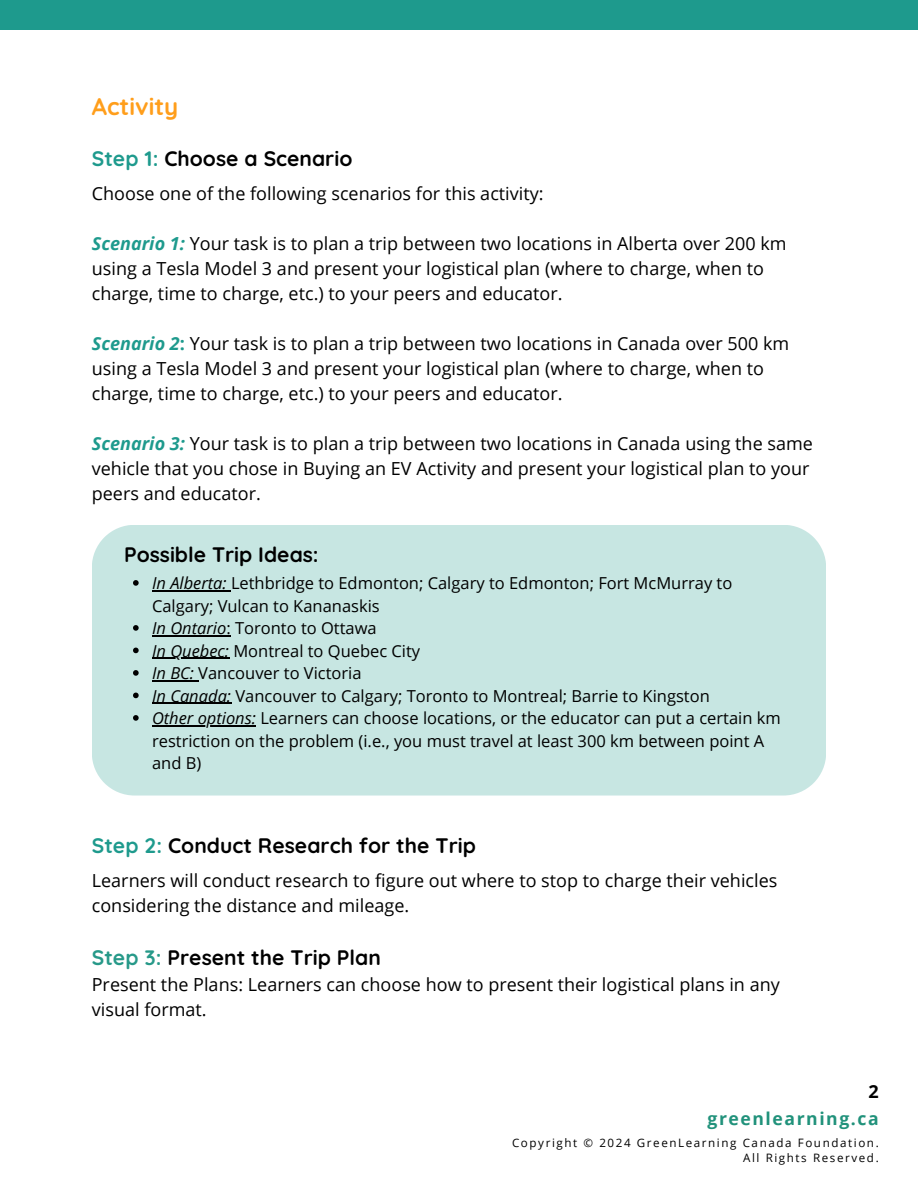
<style>
.page{position:relative;width:918px;height:1188px;background:#fff}
.page>*{position:absolute;margin:0;border:0;box-sizing:border-box;transform-origin:0 0}
.t1{font:700 24px "Quicksand";color:#ff9e1b}
.t2{font:700 21px "Quicksand";color:#000}
.t3{font:18px/25px "Open Sans";color:#000}
.t4{font:700 18px "Open Sans";color:#000}
.t5{font:700 17.55px "Open Sans";letter-spacing:.09em;color:#21927b}
.t6{font:16.5px/22.5px "Open Sans";color:#000}
.t7{font:11.55px "Open Sans";letter-spacing:.14em;color:#000}
.s1{color:#1e9a8d}
.s2{font-weight:700;font-style:italic;color:#1e9a8d}
.s3{font-weight:700;color:#1e9a8d}
.s4{font-style:italic}
.s5{color:#279989}
</style>
<div class="page">
<div style="left:0;top:0;width:918px;height:29px;background:#1e9a8d"></div>
<div style="left:92px;top:525px;width:734px;height:271px;background:#c7e6e2"></div>
<svg style="left:133px;top:580px;width:6px;height:6px"></svg>
<hr style="left:152px;top:590px;width:75px;height:1px;background:#000">
<svg style="left:133px;top:625px;width:6px;height:6px"></svg>
<hr style="left:152px;top:635px;width:74px;height:1px;background:#000">
<svg style="left:133px;top:648px;width:6px;height:5px"></svg>
<hr style="left:152px;top:658px;width:77px;height:1px;background:#000">
<svg style="left:133px;top:670px;width:6px;height:6px"></svg>
<hr style="left:152px;top:680px;width:46px;height:1px;background:#000">
<svg style="left:133px;top:693px;width:6px;height:5px"></svg>
<hr style="left:152px;top:703px;width:79px;height:1px;background:#000">
<svg style="left:133px;top:715px;width:6px;height:6px"></svg>
<hr style="left:152px;top:725px;width:104px;height:1px;background:#000">
<h1 class="t1" style="left:92px;top:91px;width:88px">Activity</h1>
<h2 class="t2" style="left:92px;top:145px;width:262px"><span class="s1">Step 1:</span> Choose a Scenario</h2>
<h4 class="t3" style="left:92px;top:180px;width:453px">Choose one of the following scenarios for this activity:</h4>
<h4 class="t3" style="left:92px;top:230px;width:696px"><span class="s2">Scenario 1:</span> Your task is to plan a trip between two locations in Alberta over 200 km using a Tesla Model 3 and present your logistical plan (where to charge, when to charge, time to charge, etc.) to your peers and educator.</h4>
<h4 class="t3" style="left:92px;top:330px;width:699px"><span class="s2">Scenario 2</span><span class="s3">:</span> Your task is to plan a trip between two locations in Canada over 500 km using a Tesla Model 3 and present your logistical plan (where to charge, when to charge, time to charge, etc.) to your peers and educator.</h4>
<h4 class="t3" style="left:92px;top:430px;width:723px"><span class="s2">Scenario 3:</span> Your task is to plan a trip between two locations in Canada using the same vehicle that you chose in Buying an EV Activity and present your logistical plan to your peers and educator.</h4>
<p class="t2" style="left:124px;top:541px;width:196px">Possible Trip Ideas:</p>
<p class="t6" style="left:152px;top:571px;width:582px"><span class="s4">In Alberta:</span> Lethbridge to Edmonton; Calgary to Edmonton; Fort McMurray to<br>Calgary; Vulcan to Kananaskis</p>
<p class="t6" style="left:152px;top:616px;width:226px"><span class="s4">In Ontario</span>: Toronto to Ottawa</p>
<p class="t6" style="left:152px;top:639px;width:270px"><span class="s4">In Quebec:</span> Montreal to Quebec City</p>
<h3 class="t6" style="left:152px;top:661px;width:211px"><span class="s4">In BC:</span> Vancouver to Victoria</h3>
<p class="t6" style="left:152px;top:684px;width:559px"><span class="s4">In Canada:</span> Vancouver to Calgary; Toronto to Montreal; Barrie to Kingston</p>
<p class="t6" style="left:152px;top:706px;width:630px"><span class="s4">Other options:</span> Learners can choose locations, or the educator can put a certain km restriction on the problem (i.e., you must travel at least 300 km between point A and B)</p>
<h2 class="t2" style="left:92px;top:832px;width:386px"><span class="s1">Step 2:</span> Conduct Research for the Trip</h2>
<h4 class="t3" style="left:92px;top:867px;width:687px">Learners will conduct research to figure out where to stop to charge their vehicles considering the distance and mileage.</h4>
<h4 class="t2" style="left:92px;top:944px;width:291px"><span class="s5">Step 3:</span> Present the Trip Plan</h4>
<h4 class="t3" style="left:92px;top:971px;width:690px">Present the Plans: Learners can choose how to present their logistical plans in any visual format.</h4>
<p class="t4" style="left:868px;top:1078px;width:12px">2</p>
<p class="t5" style="left:708px;top:1106px;width:173px">greenlearning.ca</p>
<h2 class="t7" style="left:512px;top:1134px;width:368px">Copyright © 2024 GreenLearning Canada Foundation.</h2>
<p class="t7" style="left:743px;top:1150px;width:137px">All Rights Reserved.</p>
</div>
